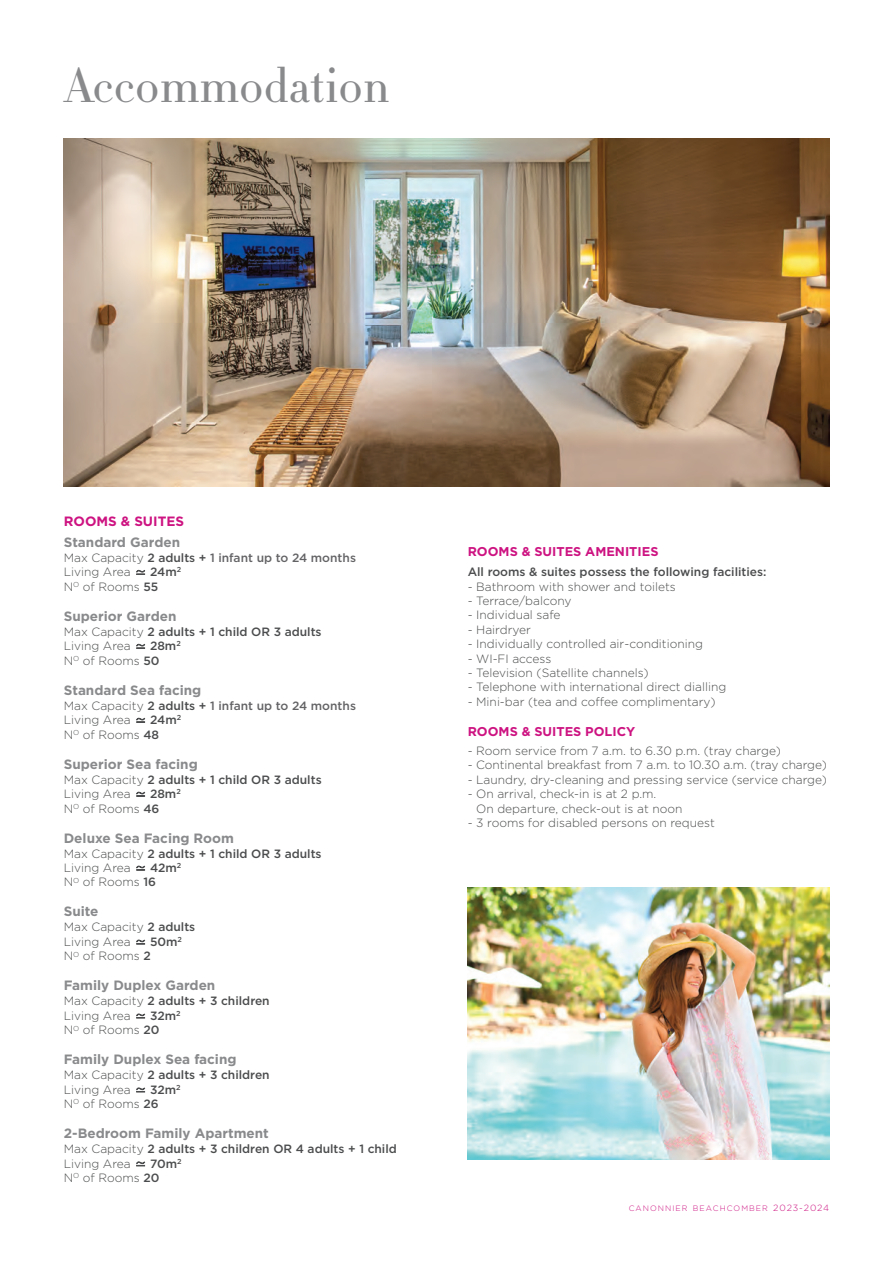
<style>
.page{position:relative;width:893px;height:1263px;background:#fff}
.page>*{position:absolute;margin:0;border:0;box-sizing:border-box;transform-origin:0 0}
.t1{font:300 48px "HTF Didot L06";color:#898a8c}
.t2{font:700 13.5px "Gotham";color:#898a8c}
.t3{font:700 13.5px "Gotham";color:#cd1381}
.t4{font:700 12.75px "Gotham";color:#cd1381}
.t5{font:300 12px/14.4px "Gotham";color:#4b4c4d}
.t6{font:500 12px "Gotham";color:#4b4c4d}
.t7{font:500 12px "Gotham";color:#636366}
.t8{font:300 7.8px "Gotham";letter-spacing:.135em;color:#cd1381}
.s1{font-weight:300;color:#4b4c4d}
.s2{color:#4b4c4d}
.s3{font-family:"J Csm PC";font-weight:400}
.s4{font-weight:500}
.s5{font-weight:300}
.s6{font-size:9px}
</style>
<div class="page">
<img style="left:468px;top:888px;width:361px;height:271px">
<img style="left:64px;top:139px;width:765px;height:347px">
<p class="t1" style="left:64px;top:66px;width:327px">Accommodation</p>
<p class="t3" style="left:64px;top:516px;width:122px">ROOMS &amp; SUITES</p>
<p class="t2" style="left:64px;top:537px;width:118px">Standard Garden</p>
<p class="t7" style="left:64px;top:553px;width:294px"><span class="s1">Max Capacity</span> <span class="s2">2 adults +</span> 1 infant up to 24 months</p>
<p class="t5" style="left:64px;top:566px;width:119px">Living Area <span class="s3">≃</span> <span class="s4">24m</span><sup>2</sup></p>
<p class="t5" style="left:64px;top:580px;width:96px">N<sup>O</sup> of Rooms <span class="s4">55</span></p>
<p class="t2" style="left:64px;top:611px;width:114px">Superior Garden</p>
<p class="t6" style="left:64px;top:627px;width:259px"><span class="s5">Max Capacity</span> 2 adults + 1 child OR 3 adults</p>
<p class="t5" style="left:64px;top:639px;width:119px">Living Area <span class="s3">≃</span> <span class="s4">28m</span><sup>2</sup></p>
<p class="t5" style="left:64px;top:654px;width:97px">N<sup>O</sup> of Rooms <span class="s4">50</span></p>
<p class="t2" style="left:64px;top:685px;width:139px">Standard Sea facing</p>
<p class="t7" style="left:64px;top:701px;width:294px"><span class="s1">Max Capacity</span> <span class="s2">2 adults +</span> 1 infant up to 24 months</p>
<p class="t5" style="left:64px;top:713px;width:119px">Living Area <span class="s3">≃</span> <span class="s4">24m</span><sup>2</sup></p>
<p class="t5" style="left:64px;top:728px;width:97px">N<sup>O</sup> of Rooms <span class="s4">48</span></p>
<p class="t2" style="left:64px;top:759px;width:136px">Superior Sea facing</p>
<p class="t6" style="left:64px;top:775px;width:259px"><span class="s5">Max Capacity</span> 2 adults + 1 child OR 3 adults</p>
<p class="t5" style="left:64px;top:787px;width:118px">Living Area <span class="s3">≃</span> <span class="s4">28m</span><sup>2</sup></p>
<p class="t5" style="left:64px;top:802px;width:97px">N<sup>O</sup> of Rooms <span class="s4">46</span></p>
<p class="t2" style="left:64px;top:833px;width:172px">Deluxe Sea Facing Room</p>
<p class="t6" style="left:64px;top:849px;width:259px"><span class="s5">Max Capacity</span> 2 adults + 1 child OR 3 adults</p>
<p class="t5" style="left:64px;top:861px;width:119px">Living Area <span class="s3">≃</span> <span class="s4">42m</span><sup>2</sup></p>
<p class="t5" style="left:64px;top:876px;width:94px">N<sup>O</sup> of Rooms <span class="s4">16</span></p>
<p class="t2" style="left:64px;top:907px;width:36px">Suite</p>
<p class="t5" style="left:64px;top:921px;width:133px">Max Capacity <span class="s4">2 adults</span></p>
<p class="t5" style="left:64px;top:935px;width:120px">Living Area <span class="s3">≃</span> <span class="s4">50m</span><sup>2</sup></p>
<p class="t5" style="left:64px;top:950px;width:89px">N<sup>O</sup> of Rooms <span class="s4">2</span></p>
<p class="t2" style="left:64px;top:980px;width:153px">Family Duplex Garden</p>
<p class="t6" style="left:64px;top:997px;width:207px"><span class="s5">Max Capacity</span> 2 adults + 3 children</p>
<p class="t5" style="left:64px;top:1009px;width:118px">Living Area <span class="s3">≃</span> <span class="s4">32m</span><sup>2</sup></p>
<p class="t5" style="left:64px;top:1024px;width:97px">N<sup>O</sup> of Rooms <span class="s4">20</span></p>
<p class="t2" style="left:64px;top:1054px;width:174px">Family Duplex Sea facing</p>
<p class="t6" style="left:64px;top:1070px;width:207px"><span class="s5">Max Capacity</span> 2 adults + 3 children</p>
<p class="t5" style="left:64px;top:1083px;width:118px">Living Area <span class="s3">≃</span> <span class="s4">32m</span><sup>2</sup></p>
<p class="t5" style="left:64px;top:1098px;width:96px">N<sup>O</sup> of Rooms <span class="s4">26</span></p>
<p class="t2" style="left:64px;top:1128px;width:207px">2-Bedroom Family Apartment</p>
<p class="t6" style="left:64px;top:1144px;width:335px"><span class="s5">Max Capacity</span> 2 adults + 3 children OR 4 adults + 1 child</p>
<p class="t5" style="left:64px;top:1157px;width:119px">Living Area <span class="s3">≃</span> <span class="s4">70m</span><sup>2</sup></p>
<p class="t5" style="left:64px;top:1171px;width:97px">N<sup>O</sup> of Rooms <span class="s4">20</span></p>
<p class="t4" style="left:468px;top:547px;width:192px">ROOMS &amp; SUITES AMENITIES</p>
<p class="t6" style="left:468px;top:567px;width:300px">All rooms &amp; suites possess the following facilities:</p>
<p class="t5" style="left:468px;top:580px;width:209px">- Bathroom with shower and toilets</p>
<p class="t5" style="left:468px;top:594px;width:105px">- Terrace/balcony</p>
<p class="t5" style="left:468px;top:609px;width:94px">- Individual safe</p>
<p class="t5" style="left:468px;top:623px;width:65px">- Hairdryer</p>
<p class="t5" style="left:468px;top:638px;width:237px">- Individually controlled air-conditioning</p>
<p class="t5" style="left:468px;top:652px;width:85px">- WI-FI access</p>
<p class="t5" style="left:468px;top:666px;width:183px">- Television (Satellite channels)</p>
<p class="t5" style="left:468px;top:681px;width:260px">- Telephone with international direct dialling</p>
<p class="t5" style="left:468px;top:695px;width:249px">- Mini-bar (tea and coffee complimentary)</p>
<p class="t4" style="left:468px;top:726px;width:169px">ROOMS &amp; SUITES POLICY</p>
<p class="t5" style="left:468px;top:744px;width:315px">- Room service from 7 a.m. to 6.30 p.m. (tray charge)</p>
<p class="t5" style="left:468px;top:759px;width:361px">- Continental breakfast from 7 a.m. to 10.30 a.m. (tray charge)</p>
<p class="t5" style="left:468px;top:773px;width:361px">- Laundry, dry-cleaning and pressing service (service charge)</p>
<p class="t5" style="left:476px;top:788px;width:208px;text-indent:-8px">- On arrival, check-in is at 2 p.m.<br>On departure, check-out is at noon</p>
<p class="t5" style="left:468px;top:816px;width:249px">- 3 rooms for disabled persons on request</p>
<p class="t8" style="left:629px;top:1206px;width:202px">CANONNIER BEACHCOMBER <span class="s6">2023-2024</span></p>
</div>
